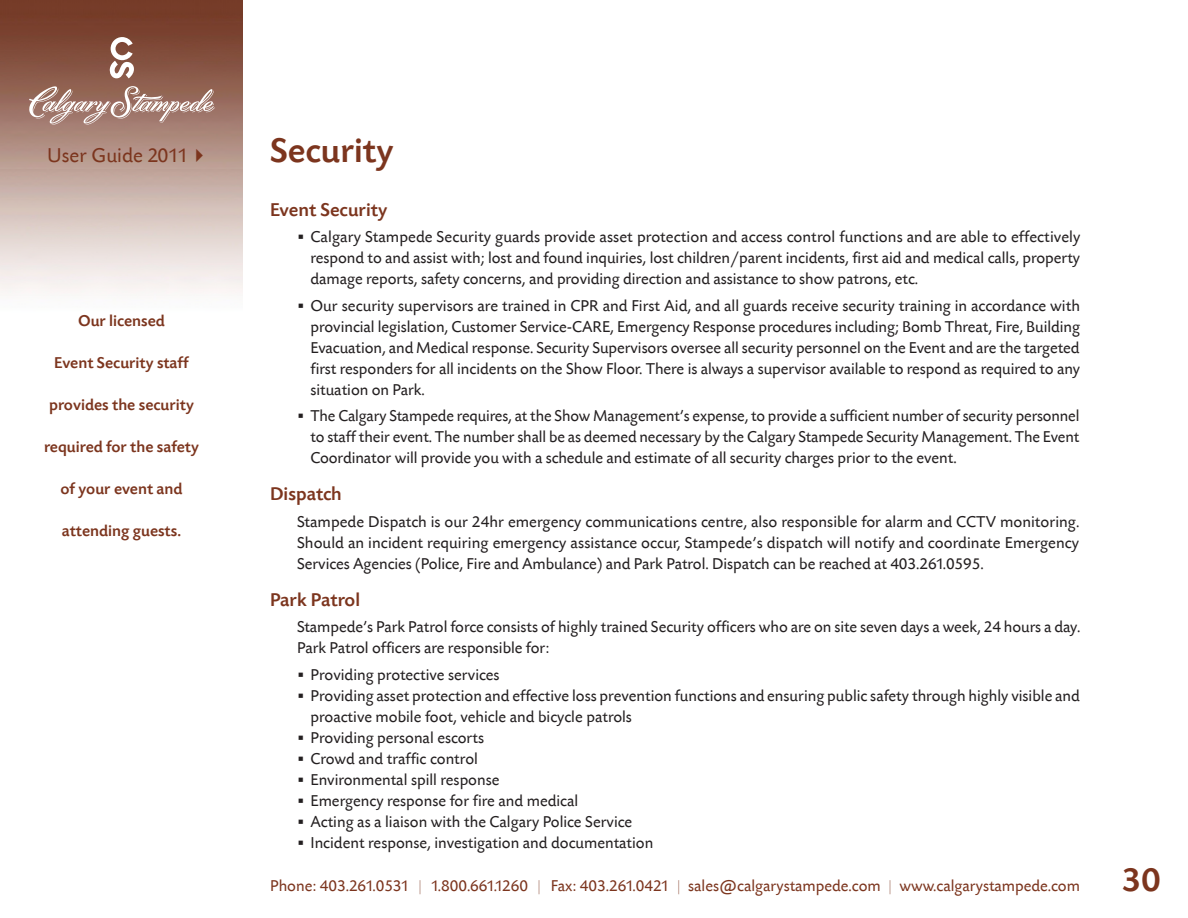
<style>
.page{position:relative;width:1188px;height:918px;background:#fff}
.page>*{position:absolute;margin:0;border:0;box-sizing:border-box;transform-origin:0 0}
.t1{font:500 36px "Today SB";color:#7c351e}
.t2{font:21px "Today SB";color:#7c351e}
.t3{font:500 19.5px "Today SB";color:#7c351e}
.t4{font:16.5px/21px "Today SB";color:#231f20;text-align:justify}
.t5{font:16.5px "Today SB";color:#7c351e}
.t6{font:500 16.5px "Today SB";color:#7c351e}
.s1{font-weight:200}
.s2{font-weight:500;font-size:36px}
</style>
<div class="page">
<img style="left:0;top:0;width:243px;height:293px">
<svg style="left:109px;top:37px;width:27px;height:41px"></svg>
<svg style="left:29px;top:85px;width:186px;height:40px;background:#ae8b80"></svg>
<p class="t2" style="left:47px;top:144px;width:164px">User Guide 2011✔</p>
<p class="t6" style="left:78px;top:312px;width:88px">Our licensed</p>
<p class="t6" style="left:54px;top:354px;width:136px">Event Security staff</p>
<p class="t6" style="left:49px;top:396px;width:146px">provides the security</p>
<p class="t6" style="left:44px;top:438px;width:156px">required for the safety</p>
<p class="t6" style="left:60px;top:480px;width:124px">of your event and</p>
<p class="t6" style="left:62px;top:522px;width:121px">attending guests.</p>
<h1 class="t1" style="left:270px;top:132px;width:125px">Security</h1>
<p class="t3" style="left:270px;top:199px;width:119px">Event Security</p>
<p class="t4" style="left:310px;top:227px;width:772px">Calgary Stampede Security guards provide asset protection and access control functions and are able to effectively respond to and assist with; lost and found inquiries, lost children/parent incidents, first aid and medical calls, property damage reports, safety concerns, and providing direction and assistance to show patrons, etc.</p>
<p class="t4" style="left:310px;top:296px;width:771px">Our security supervisors are trained in CPR and First Aid, and all guards receive security training in accordance with provincial legislation, Customer Service-CARE, Emergency Response procedures including; Bomb Threat, Fire, Building Evacuation, and Medical response. Security Supervisors oversee all security personnel on the Event and are the targeted first responders for all incidents on the Show Floor. There is always a supervisor available to respond as required to any situation on Park.</p>
<p class="t4" style="left:310px;top:406px;width:770px">The Calgary Stampede requires, at the Show Management’s expense, to provide a sufficient number of security personnel to staff their event. The number shall be as deemed necessary by the Calgary Stampede Security Management. The Event Coordinator will provide you with a schedule and estimate of all security charges prior to the event.</p>
<p class="t3" style="left:270px;top:484px;width:73px">Dispatch</p>
<p class="t4" style="left:297px;top:512px;width:784px">Stampede Dispatch is our 24hr emergency communications centre, also responsible for alarm and CCTV monitoring.<br>Should an incident requiring emergency assistance occur, Stampede’s dispatch will notify and coordinate Emergency Services Agencies (Police, Fire and Ambulance) and Park Patrol. Dispatch can be reached at 403.261.0595.</p>
<p class="t3" style="left:270px;top:589px;width:92px">Park Patrol</p>
<p class="t4" style="left:297px;top:617px;width:785px">Stampede’s Park Patrol force consists of highly trained Security officers who are on site seven days a week, 24 hours a day.<br>Park Patrol officers are responsible for:</p>
<p class="t4" style="left:310px;top:665px;width:771px;text-align:left">Providing protective services<br>Providing asset protection and effective loss prevention functions and ensuring public safety through highly visible and proactive mobile foot, vehicle and bicycle patrols<br>Providing personal escorts<br>Crowd and traffic control<br>Environmental spill response<br>Emergency response for fire and medical<br>Acting as a liaison with the Calgary Police Service<br>Incident response, investigation and documentation</p>
<p class="t5" style="left:270px;top:877px;width:893px">Phone: 403.261.0531 <span class="s1">|</span> 1.800.661.1260 <span class="s1">|</span> Fax: 403.261.0421 <span class="s1">|</span> sales@calgarystampede.com <span class="s1">|</span> www.calgarystampede.com <span class="s2">30</span></p>
</div>
